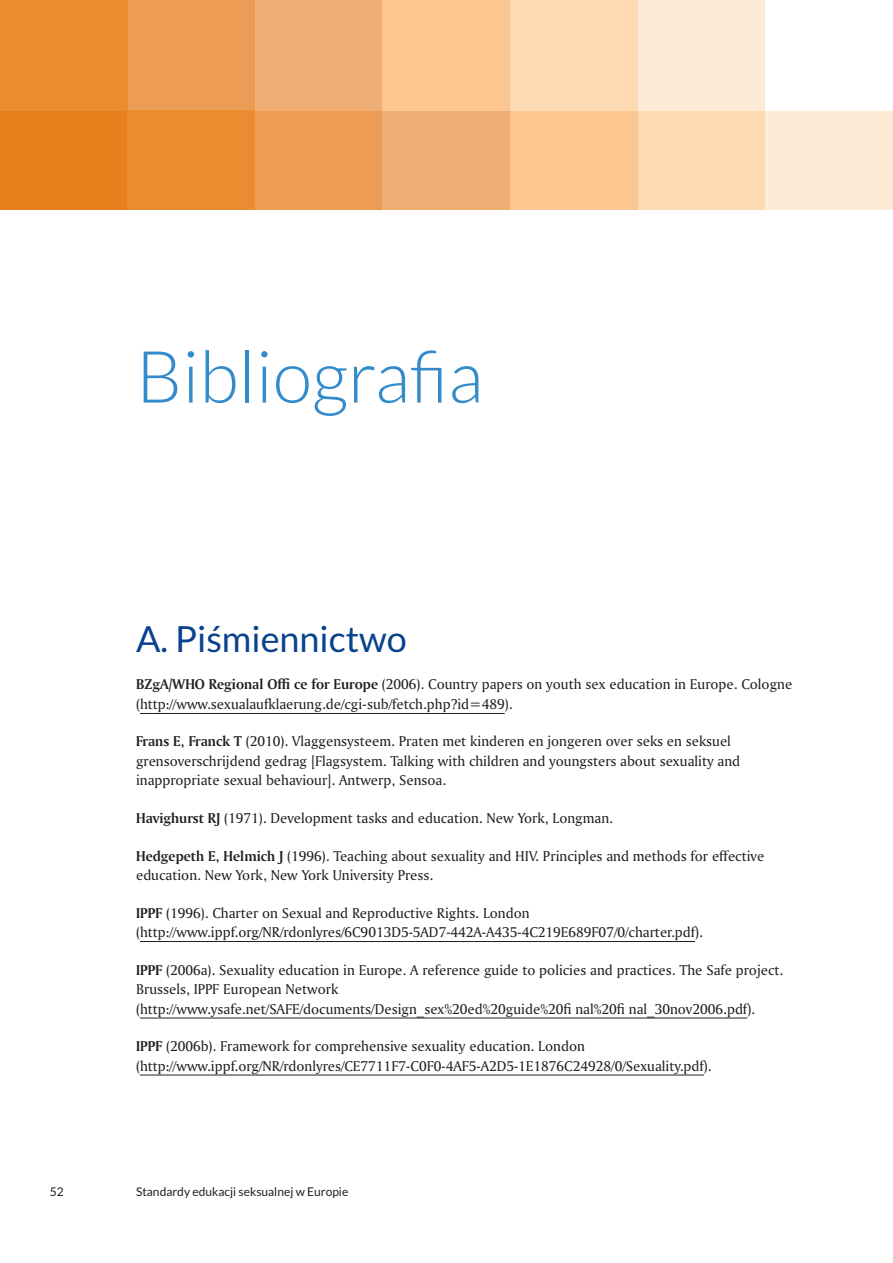
<style>
.page{position:relative;width:893px;height:1263px;background:#fff}
.page>*{position:absolute;margin:0;border:0;box-sizing:border-box;transform-origin:0 0}
.t1{font:300 72px "Lato";color:#348bcb}
.t2{font:36px "Lato";color:#09428e}
.t3{font:15px/19.5px "Amerigo EU";color:#231f20}
.t4{font:12px "Lato";color:#231f20}
.s1{font-family:"Amerigo EU Bold"}
</style>
<div class="page">
<div style="left:128px;top:0;width:127px;height:111px;background:#ed9c55"></div>
<div style="left:0;top:111px;width:128px;height:99px;background:#e87f1c"></div>
<div style="left:128px;top:111px;width:127px;height:99px;background:#eb8c30"></div>
<div style="left:255px;top:111px;width:128px;height:99px;background:#ed9c55"></div>
<div style="left:383px;top:111px;width:127px;height:99px;background:#efae73"></div>
<div style="left:510px;top:111px;width:128px;height:99px;background:#fcc691"></div>
<div style="left:638px;top:111px;width:127px;height:99px;background:#fedab3"></div>
<div style="left:765px;top:111px;width:128px;height:99px;background:#feebd6"></div>
<div style="left:0;top:0;width:128px;height:111px;background:#eb8c30"></div>
<div style="left:255px;top:0;width:128px;height:111px;background:#efae73"></div>
<div style="left:383px;top:0;width:127px;height:111px;background:#fcc691"></div>
<div style="left:510px;top:0;width:128px;height:111px;background:#fedab3"></div>
<div style="left:638px;top:0;width:127px;height:111px;background:#feebd6"></div>
<hr style="left:140px;top:713px;width:365px;height:1px;background:#231f20">
<hr style="left:140px;top:941px;width:555px;height:1px;background:#231f20">
<hr style="left:140px;top:1018px;width:607px;height:1px;background:#231f20">
<hr style="left:140px;top:1075px;width:564px;height:1px;background:#231f20">
<h1 class="t1" style="left:136px;top:350px;width:349px">Bibliografia</h1>
<h2 class="t2" style="left:136px;top:625px;width:272px">A. Piśmiennictwo</h2>
<p class="t3" style="left:136px;top:676px;width:658px"><span class="s1">BZgA/WHO Regional Offi ce for Europe</span> (2006). Country papers on youth sex education in Europe. Cologne (http://www.sexualaufklaerung.de/cgi-sub/fetch.php?id=489).</p>
<p class="t3" style="left:136px;top:733px;width:606px"><span class="s1">Frans E, Franck T</span> (2010). Vlaggensysteem. Praten met kinderen en jongeren over seks en seksuel grensoverschrijdend gedrag [Flagsystem. Talking with children and youngsters about sexuality and inappropriate sexual behaviour]. Antwerp, Sensoa.</p>
<p class="t3" style="left:136px;top:809px;width:478px"><span class="s1">Havighurst RJ</span> (1971). Development tasks and education. New York, Longman.</p>
<p class="t3" style="left:136px;top:847px;width:630px"><span class="s1">Hedgepeth E, Helmich J</span> (1996). Teaching about sexuality and HIV. Principles and methods for effective education. New York, New York University Press.</p>
<p class="t3" style="left:136px;top:904px;width:568px"><span class="s1">IPPF</span> (1996). Charter on Sexual and Reproductive Rights. London (http://www.ippf.org/NR/rdonlyres/6C9013D5-5AD7-442A-A435-4C219E689F07/0/charter.pdf).</p>
<p class="t3" style="left:136px;top:961px;width:649px"><span class="s1">IPPF</span> (2006a). Sexuality education in Europe. A reference guide to policies and practices. The Safe project.<br>Brussels, IPPF European Network<br>(http://www.ysafe.net/SAFE/documents/Design_sex%20ed%20guide%20fi nal%20fi nal_30nov2006.pdf).</p>
<p class="t3" style="left:136px;top:1037px;width:577px"><span class="s1">IPPF</span> (2006b). Framework for comprehensive sexuality education. London (http://www.ippf.org/NR/rdonlyres/CE7711F7-C0F0-4AF5-A2D5-1E1876C24928/0/Sexuality.pdf).</p>
<p class="t4" style="left:50px;top:1187px;width:15px">52</p>
<p class="t4" style="left:136px;top:1187px;width:214px">Standardy edukacji seksualnej w Europie</p>
</div>
